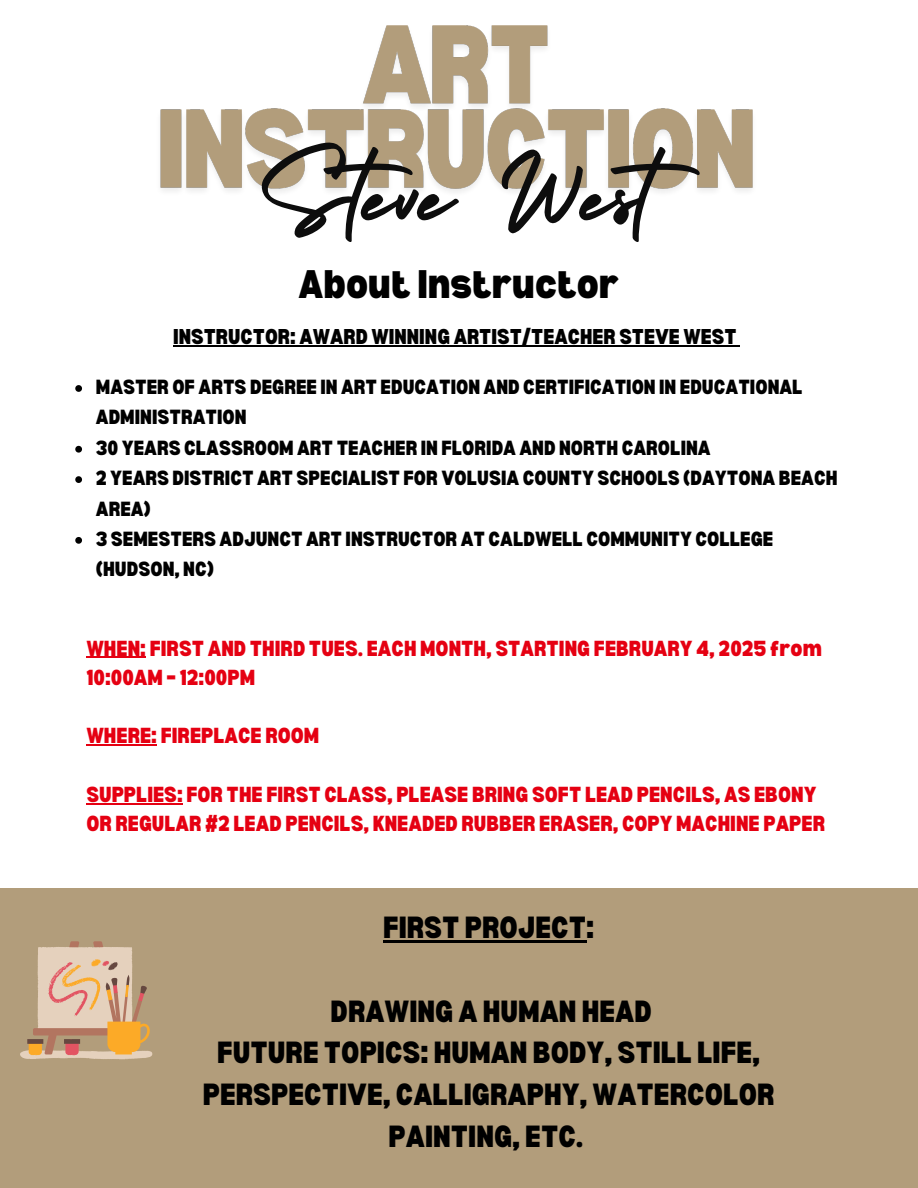
<style>
.page{position:relative;width:918px;height:1188px;background:#fff}
.page>*{position:absolute;margin:0;border:0;box-sizing:border-box;transform-origin:0 0}
.t1{font:115.8px "Holiday";color:#0d0d0d}
.t2{font:900 semi-condensed 39px "Bernoru";color:#000}
.t3{font:900 semi-condensed 30px/41.7px "Bernoru";color:#000;text-align:center}
.t4{font:900 semi-condensed 21.3px/29.2px "Bernoru";color:#e50012}
.t5{font:900 semi-condensed 21px "Bernoru";color:#000}
.t6{font:900 semi-condensed 20.1px/30.3px "Bernoru";color:#000}
</style>
<div class="page">
<div style="left:0;top:889px;width:918px;height:299px;background:#b29d7b"></div>
<svg style="left:20px;top:941px;width:132px;height:118px"></svg>
<svg style="left:75px;top:385px;width:7px;height:7px"></svg>
<svg style="left:75px;top:446px;width:7px;height:7px"></svg>
<svg style="left:75px;top:476px;width:7px;height:7px"></svg>
<svg style="left:75px;top:537px;width:7px;height:7px"></svg>
<hr style="left:86px;top:657px;width:60px;height:1px;background:#e50012">
<hr style="left:86px;top:744px;width:71px;height:2px;background:#e50012">
<hr style="left:86px;top:803px;width:97px;height:1px;background:#e50012">
<hr style="left:383px;top:941px;width:203px;height:2px;background:#000">
<hr style="left:173px;top:345px;width:564px;height:1px;background:#000">
<img style="left:160px;top:25px;width:593px;height:167px">
<h4 class="t1" style="left:258px;top:104px;width:471px">Steve West</h4>
<h2 class="t2" style="left:299px;top:262px;width:322px">About Instructor</h2>
<p class="t5" style="left:173px;top:324px;width:565px">INSTRUCTOR: AWARD WINNING ARTIST/TEACHER STEVE WEST</p>
<h3 class="t6" style="left:96px;top:371px;width:708px">MASTER OF ARTS DEGREE IN ART EDUCATION AND CERTIFICATION IN EDUCATIONAL<br>ADMINISTRATION</h3>
<p class="t6" style="left:96px;top:432px;width:616px">30 YEARS CLASSROOM ART TEACHER IN FLORIDA AND NORTH CAROLINA</p>
<p class="t6" style="left:96px;top:462px;width:743px">2 YEARS DISTRICT ART SPECIALIST FOR VOLUSIA COUNTY SCHOOLS (DAYTONA BEACH<br>AREA)</p>
<p class="t6" style="left:96px;top:523px;width:679px">3 SEMESTERS ADJUNCT ART INSTRUCTOR AT CALDWELL COMMUNITY COLLEGE (HUDSON, NC)</p>
<p class="t4" style="left:86px;top:633px;width:737px">WHEN: FIRST AND THIRD TUES. EACH MONTH, STARTING FEBRUARY 4, 2025 from<br>10:00AM – 12:00PM</p>
<h5 class="t4" style="left:86px;top:720px;width:234px">WHERE: FIREPLACE ROOM</h5>
<h6 class="t4" style="left:86px;top:779px;width:740px">SUPPLIES: FOR THE FIRST CLASS, PLEASE BRING SOFT LEAD PENCILS, AS EBONY<br>OR REGULAR #2 LEAD PENCILS, KNEADED RUBBER ERASER, COPY MACHINE PAPER</h6>
<h5 class="t3" style="left:383px;top:906px;width:213px">FIRST PROJECT:</h5>
<p class="t3" style="left:203px;top:989px;width:573px">DRAWING A HUMAN HEAD<br>FUTURE TOPICS: HUMAN BODY, STILL LIFE,<br>PERSPECTIVE, CALLIGRAPHY, WATERCOLOR<br>PAINTING, ETC.</p>
</div>
